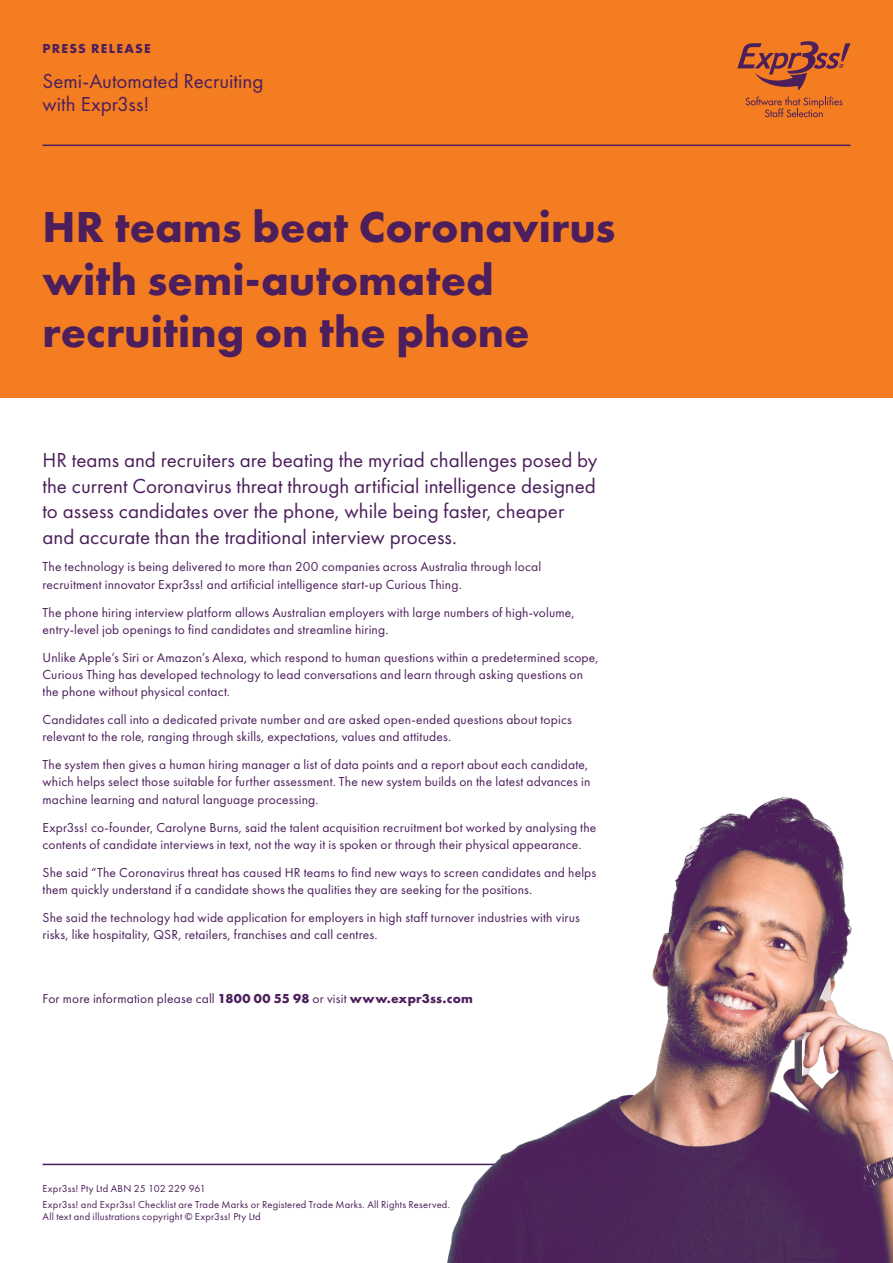
<style>
.page{position:relative;width:893px;height:1263px;background:#fff}
.page>*{position:absolute;margin:0;border:0;box-sizing:border-box;transform-origin:0 0}
.t1{font:700 45px/52.5px "Futura PT";color:#4c1e5b}
.Body_Heading{font:21px/25.5px "Futura PT";color:#4c1e5b}
.Body{font:13.5px/17.2px "Futura PT";letter-spacing:.01em;color:#4c1e5b}
.t2{font:700 13.5px "Futura PT";letter-spacing:.095em;color:#4c1e5b}
.t3{font:10.5px/16.2px "Futura PT";letter-spacing:.02em;color:#4c1e5b}
.s1{font-weight:700}
</style>
<div class="page">
<div style="left:0;top:0;width:893px;height:398px;background:#f47d21"></div>
<hr style="left:43px;top:145px;width:807px;height:1px;background:#4c1e5b">
<hr style="left:43px;top:1164px;width:807px;height:1px;background:#4c1e5b">
<svg style="left:737px;top:41px;width:113px;height:49px"></svg>
<svg style="left:745px;top:96px;width:97px;height:21px"></svg>
<img style="left:414px;top:797px;width:479px;height:466px">
<p class="t2" style="left:43px;top:40px;width:110px">PRESS RELEASE</p>
<h2 class="Body_Heading" style="left:43px;top:70px;width:222px;line-height:22.5px">Semi-Automated Recruiting with Expr3ss!</h2>
<p class="t1" style="left:43px;top:200px;width:574px">HR teams beat Coronavirus with semi-automated recruiting on the phone</p>
<p class="Body_Heading" style="left:43px;top:447px;width:557px">HR teams and recruiters are beating the myriad challenges posed by the current Coronavirus threat through artificial intelligence designed to assess candidates over the phone, while being faster, cheaper and accurate than the traditional interview process.</p>
<p class="Body" style="left:43px;top:558px;width:500px">The technology is being delivered to more than 200 companies across Australia through local recruitment innovator Expr3ss! and artificial intelligence start-up Curious Thing.</p>
<p class="Body" style="left:43px;top:603px;width:534px">The phone hiring interview platform allows Australian employers with large numbers of high-volume, entry-level job openings to find candidates and streamline hiring.</p>
<p class="Body" style="left:43px;top:648px;width:558px">Unlike Apple’s Siri or Amazon’s Alexa, which respond to human questions within a predetermined scope,<br>Curious Thing has developed technology to lead conversations and learn through asking questions on the phone without physical contact.</p>
<p class="Body" style="left:43px;top:711px;width:531px">Candidates call into a dedicated private number and are asked open-ended questions about topics relevant to the role, ranging through skills, expectations, values and attitudes.</p>
<p class="Body" style="left:43px;top:756px;width:549px">The system then gives a human hiring manager a list of data points and a report about each candidate, which helps select those suitable for further assessment. The new system builds on the latest advances in machine learning and natural language processing.</p>
<p class="Body" style="left:43px;top:818px;width:555px">Expr3ss! co-founder, Carolyne Burns, said the talent acquisition recruitment bot worked by analysing the contents of candidate interviews in text, not the way it is spoken or through their physical appearance.</p>
<p class="Body" style="left:43px;top:863px;width:555px">She said “The Coronavirus threat has caused HR teams to find new ways to screen candidates and helps them quickly understand if a candidate shows the qualities they are seeking for the positions.</p>
<p class="Body" style="left:43px;top:909px;width:539px">She said the technology had wide application for employers in high staff turnover industries with virus risks, like hospitality, QSR, retailers, franchises and call centres.</p>
<p class="Body" style="left:43px;top:990px;width:432px">For more information please call <span class="s1">1800 00 55 98</span> or visit <span class="s1">www.expr3ss.com</span></p>
<p class="t3" style="left:43px;top:1180px;width:409px">Expr3ss! Pty Ltd ABN 25 102 229 961<br>Expr3ss! and Expr3ss! Checklist are Trade Marks or Registered Trade Marks. All Rights Reserved.</p>
<p class="t3" style="left:43px;top:1209px;width:220px">All text and illustrations copyright © Expr3ss! Pty Ltd</p>
</div>
